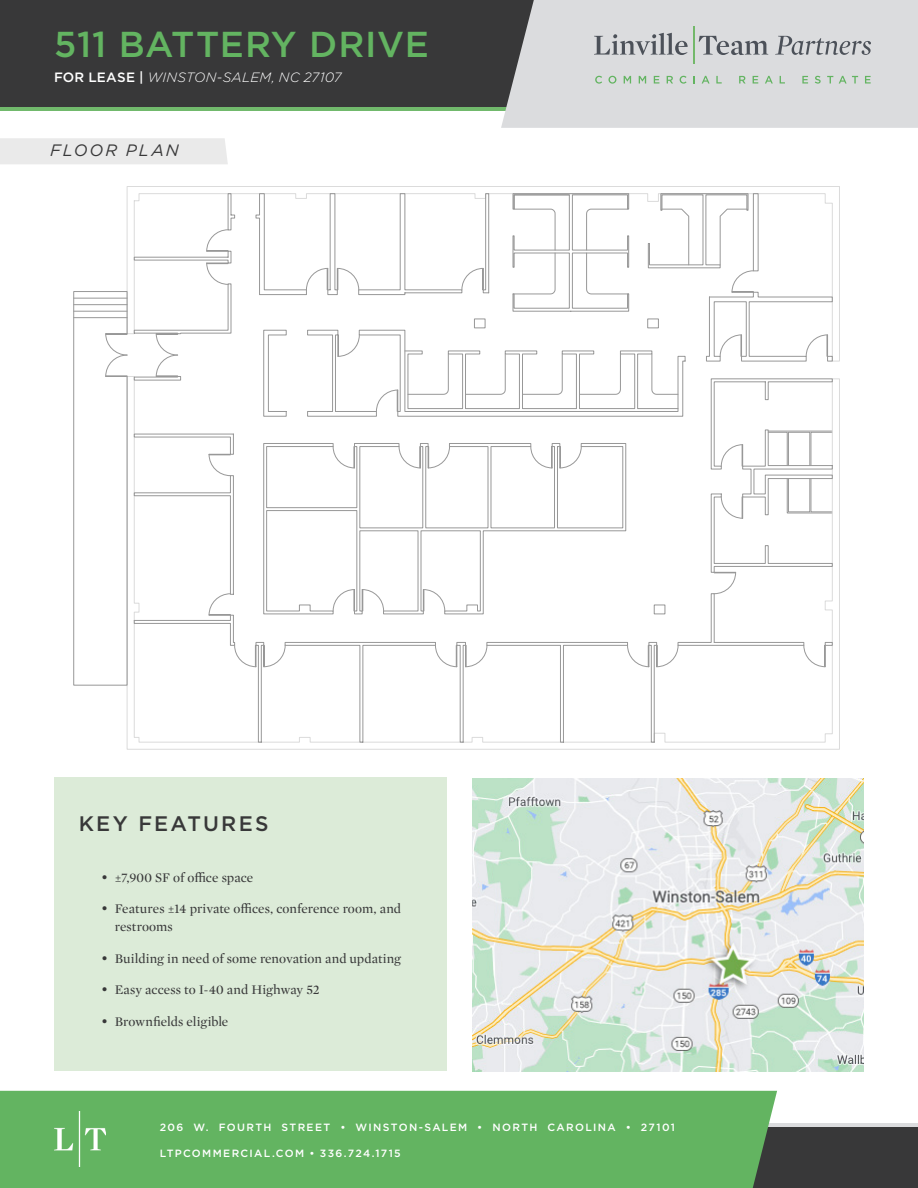
<style>
.page{position:relative;width:918px;height:1188px;background:#fff}
.page>*{position:absolute;margin:0;border:0;box-sizing:border-box;transform-origin:0 0}
.t1{font:500 36px "Gotham";letter-spacing:.02em;color:#63b461}
.t2{font:500 21px "Gotham";letter-spacing:.105em;color:#383839}
.t3{font:italic 16.5px "Gotham";letter-spacing:.12em;color:#383839}
.t4{font:13.5px/18px "Mercury Display";color:#383839}
.t5{font:italic 300 13.5px "Gotham";letter-spacing:.02em;color:#fff}
.t6{font:500 10.5px "Gotham";letter-spacing:.125em;color:#fff}
.s1{font-weight:500;font-style:normal}
.s2{font-size:15px}
</style>
<div class="page">
<div style="left:0;top:1123px;width:918px;height:65px;background:#383839"></div>
<div style="left:0;top:0;width:918px;height:110px;background:#383839"></div>
<hr style="left:0;top:107px;width:918px;height:3px;background:#71b96c">
<div style="left:501px;top:0;width:417px;height:128px;background:#dbdcde"></div>
<svg style="left:594px;top:33px;width:94px;height:22px;background:#b1b3b7"></svg>
<hr style="left:693px;top:26px;width:1px;height:38px;background:#73b86a">
<svg style="left:699px;top:36px;width:69px;height:19px"></svg>
<svg style="left:775px;top:36px;width:96px;height:19px;background:#b5b7ba"></svg>
<svg style="left:595px;top:76px;width:7px;height:8px"></svg>
<svg style="left:608px;top:76px;width:8px;height:8px"></svg>
<svg style="left:624px;top:76px;width:7px;height:8px"></svg>
<svg style="left:639px;top:76px;width:7px;height:8px"></svg>
<svg style="left:654px;top:76px;width:5px;height:8px"></svg>
<svg style="left:667px;top:76px;width:6px;height:8px"></svg>
<svg style="left:680px;top:76px;width:7px;height:8px"></svg>
<svg style="left:693px;top:76px;width:2px;height:8px"></svg>
<svg style="left:702px;top:76px;width:8px;height:8px"></svg>
<svg style="left:716px;top:76px;width:6px;height:8px"></svg>
<svg style="left:739px;top:76px;width:7px;height:8px"></svg>
<svg style="left:753px;top:76px;width:5px;height:8px"></svg>
<svg style="left:765px;top:76px;width:8px;height:8px"></svg>
<svg style="left:780px;top:76px;width:5px;height:8px"></svg>
<svg style="left:802px;top:76px;width:6px;height:8px"></svg>
<svg style="left:815px;top:76px;width:6px;height:8px"></svg>
<svg style="left:827px;top:76px;width:6px;height:8px"></svg>
<svg style="left:839px;top:76px;width:19px;height:8px"></svg>
<svg style="left:865px;top:76px;width:6px;height:8px"></svg>
<hr style="left:0;top:1123px;width:918px;height:3px;background:#dbdcde">
<div style="left:0;top:1091px;width:777px;height:97px;background:#63b461"></div>
<img style="left:54px;top:1112px;width:52px;height:55px">
<svg style="left:126px;top:186px;width:714px;height:176px"></svg>
<svg style="left:126px;top:378px;width:714px;height:372px"></svg>
<svg style="left:73px;top:193px;width:760px;height:550px"></svg>
<img style="left:472px;top:778px;width:392px;height:293px">
<div style="left:54px;top:778px;width:392px;height:293px;background:#dcebd8"></div>
<div style="left:0;top:138px;width:228px;height:26px;background:#eaeaea"></div>
<h1 class="t1" style="left:54px;top:20px;width:377px">511 BATTERY DRIVE</h1>
<p class="t5" style="left:54px;top:68px;width:289px"><span class="s1">FOR LEASE |</span> WINSTON-SALEM, NC 27107</p>
<p class="t3" style="left:50px;top:140px;width:130px">FLOOR PLAN</p>
<p class="t2" style="left:79px;top:810px;width:191px">KEY FEATURES</p>
<p class="t4" style="left:101px;top:868px;width:154px"><span class="s2">•</span> ±7,900 SF of office space</p>
<p class="t4" style="left:115px;top:899px;width:288px;text-indent:-14px"><span class="s2">•</span> Features ±14 private offices, conference room, and restrooms</p>
<p class="t4" style="left:101px;top:949px;width:301px"><span class="s2">•</span> Building in need of some renovation and updating</p>
<p class="t4" style="left:101px;top:980px;width:220px"><span class="s2">•</span> Easy access to I-40 and Highway 52</p>
<p class="t4" style="left:101px;top:1012px;width:129px"><span class="s2">•</span> Brownfields eligible</p>
<p class="t6" style="left:160px;top:1120px;width:517px">206 W. FOURTH STREET • WINSTON-SALEM • NORTH CAROLINA • 27101</p>
<p class="t6" style="left:160px;top:1146px;width:243px">LTPCOMMERCIAL.COM • 336.724.1715</p>
</div>
